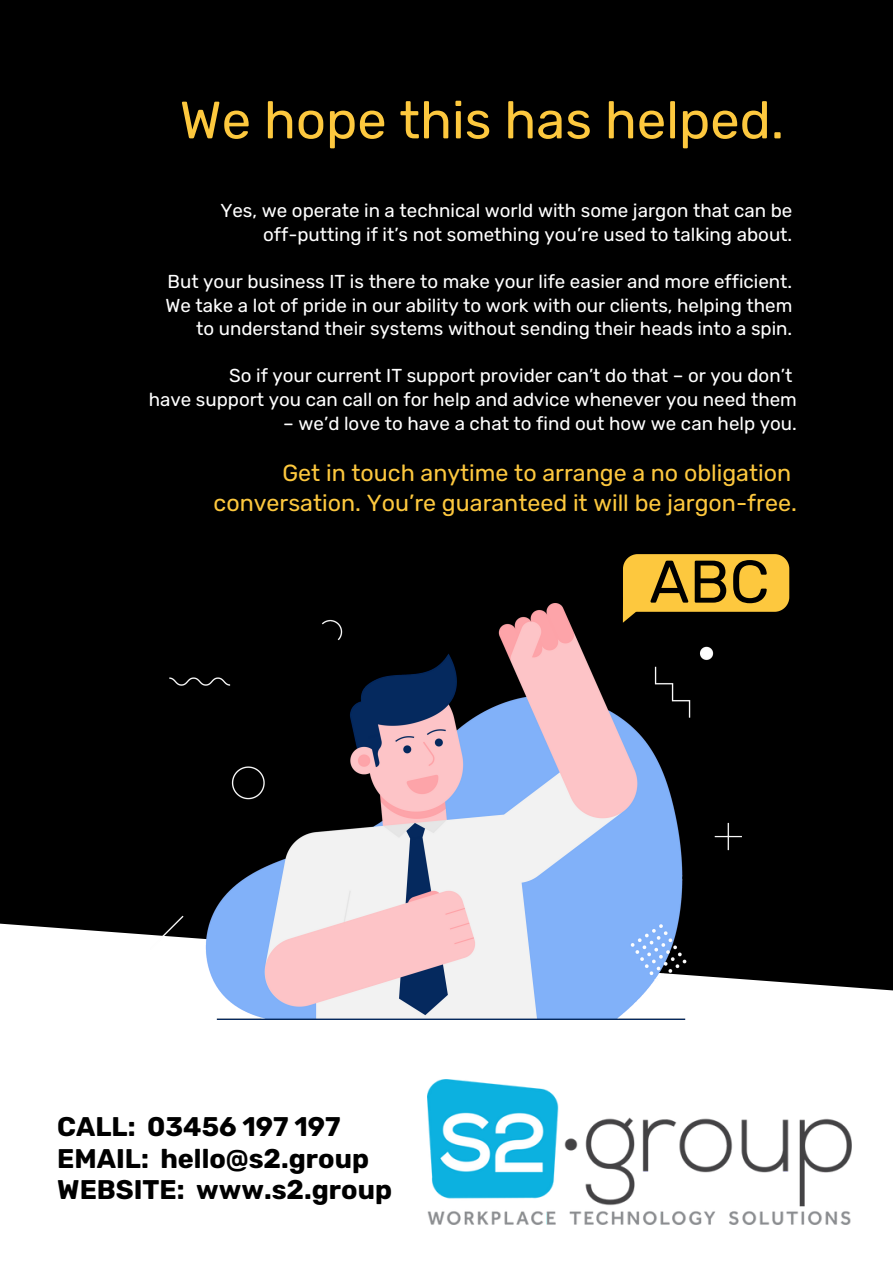
<style>
.page{position:relative;width:893px;height:1264px;background:#fff}
.page>*{position:absolute;margin:0;border:0;box-sizing:border-box;transform-origin:0 0}
.t1{font:60px "Rubik";color:#000}
.t2{font:52.5px "Rubik";color:#fdc83e}
.t3{font:700 27px/31.5px "Rubik";color:#000}
.t4{font:23.25px/29.2px "Rubik";color:#fdc83e;text-align:right}
.t5{font:18.75px/23.5px "Rubik";color:#fff;text-align:right}
</style>
<div class="page">
<div style="left:0;top:0;width:892px;height:1262px;background:#000"></div>
<div style="left:0;top:919px;width:892px;height:343px;background:#fff"></div>
<img style="left:151px;top:603px;width:590px;height:416px">
<svg style="left:623px;top:554px;width:166px;height:68px;background:#d5a834"></svg>
<img style="left:428px;top:1079px;width:423px;height:145px">
<h2 class="t2" style="left:180px;top:89px;width:606px">We hope this has helped.</h2>
<p class="t5" style="left:220px;top:199px;width:573px">Yes, we operate in a technical world with some jargon that can be off-putting if it’s not something you’re used to talking about.</p>
<p class="t5" style="left:165px;top:270px;width:628px">But your business IT is there to make your life easier and more efficient.<br>We take a lot of pride in our ability to work with our clients, helping them to understand their systems without sending their heads into a spin.</p>
<p class="t5" style="left:149px;top:364px;width:649px">So if your current IT support provider can’t do that – or you don’t<br>have support you can call on for help and advice whenever you need them</p>
<p class="t5" style="left:283px;top:411px;width:515px">– we’d love to have a chat to find out how we can help you.</p>
<p class="t4" style="left:213px;top:459px;width:585px">Get in touch anytime to arrange a no obligation conversation. You’re guaranteed it will be jargon-free.</p>
<h3 class="t3" style="left:57px;top:1111px;width:336px">CALL: 03456 197 197<br>EMAIL: hello@s2.group<br>WEBSITE: www.s2.group</h3>
<h1 class="t1" style="left:649px;top:546px;width:122px">ABC</h1>
</div>
